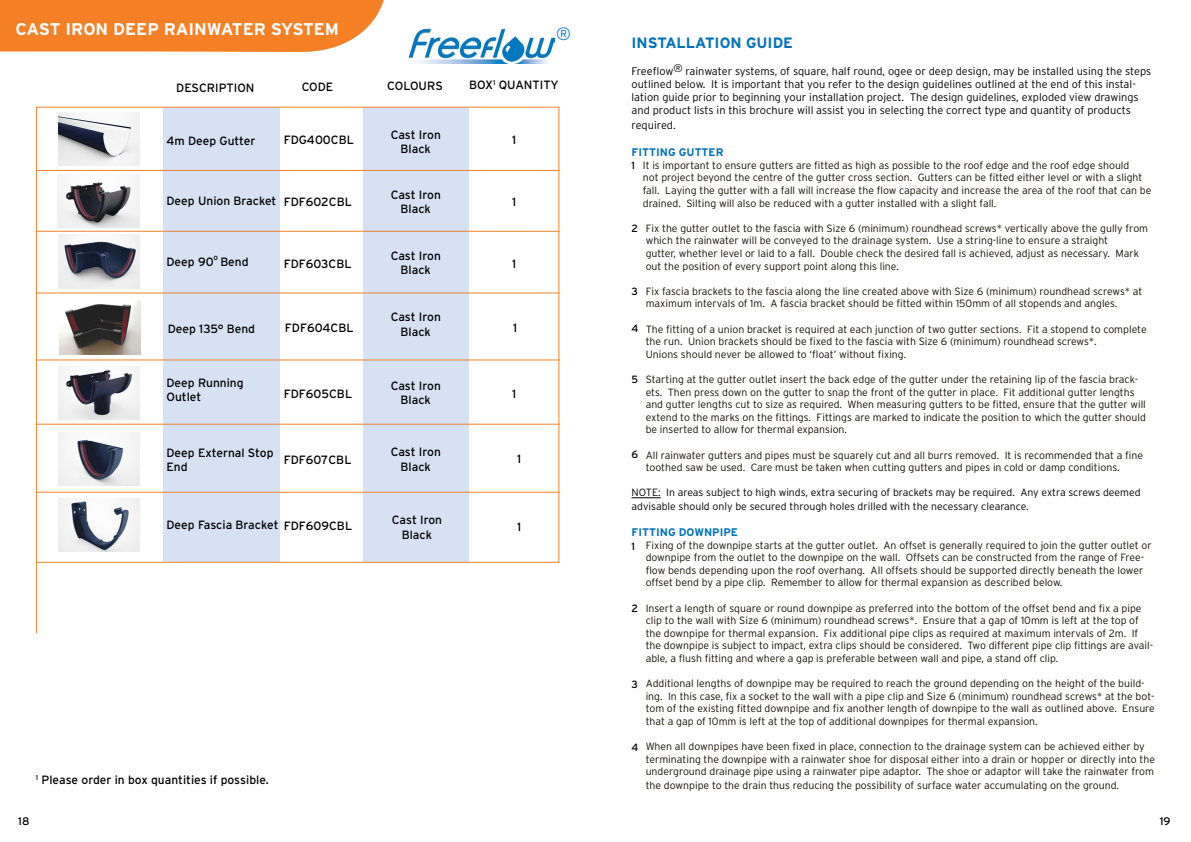
<style>
.page{position:relative;width:1191px;height:842px;background:#fff}
.page>*{position:absolute;margin:0;border:0;box-sizing:border-box;transform-origin:0 0}
.t1{font:300 17.8px "Interstate";color:#0079c2}
.t2{font:700 17px "Interstate";color:#fff}
.t3{font:700 15px "Interstate";color:#0071b9}
.t4{font:12px/14.4px "Interstate";color:#000;text-align:center}
.t5{font:300 11px/13.2px "Interstate";color:#000}
.t6{font:700 11px "Interstate";color:#0071b9}
.t7{font:11px "Interstate";color:#000}
.t8{font:300 10.5px/12.6px "Interstate";color:#141006}
.t9{font:300 10.5px/13.2px "Interstate";color:#000}
.t10{font:10.5px "Interstate";color:#000}
.t11{font:8px "Interstate";color:#000}
</style>
<div class="page">
<svg style="left:631px;top:498px;width:29px;height:1px"></svg>
<hr style="left:36px;top:107px;width:1px;height:526px;background:#f58229">
<img style="left:408px;top:28px;width:147px;height:35px">
<div style="left:0;top:0;width:384px;height:52px;background:#f58025"></div>
<div style="left:363px;top:107px;width:106px;height:455px;background:#d6e2f4"></div>
<div style="left:163px;top:107px;width:117px;height:455px;background:#d6e2f4"></div>
<hr style="left:36px;top:292px;width:523px;height:1px;background:#f58229">
<hr style="left:36px;top:231px;width:523px;height:1px;background:#f58229">
<hr style="left:36px;top:107px;width:523px;height:1px;background:#f58229">
<hr style="left:36px;top:424px;width:523px;height:1px;background:#f58229">
<hr style="left:36px;top:359px;width:523px;height:1px;background:#f58229">
<hr style="left:36px;top:492px;width:523px;height:1px;background:#f58229">
<hr style="left:36px;top:562px;width:523px;height:1px;background:#f58229">
<hr style="left:36px;top:170px;width:523px;height:1px;background:#f58229">
<hr style="left:558px;top:107px;width:1px;height:456px;background:#f58229">
<img style="left:58px;top:174px;width:81px;height:54px">
<img style="left:58px;top:235px;width:81px;height:54px">
<img style="left:59px;top:366px;width:80px;height:54px">
<img style="left:59px;top:432px;width:80px;height:54px">
<img style="left:59px;top:498px;width:80px;height:54px">
<img style="left:59px;top:112px;width:80px;height:54px">
<img style="left:60px;top:300px;width:80px;height:54px">
<h2 class="t2" style="left:16px;top:20px;width:325px">CAST IRON DEEP RAINWATER SYSTEM</h2>
<h1 class="t1" style="left:556px;top:24px;width:16px">®</h1>
<p class="t4" style="left:176px;top:80px;width:80px">DESCRIPTION</p>
<p class="t4" style="left:302px;top:79px;width:33px">CODE</p>
<p class="t4" style="left:387px;top:79px;width:57px">COLOURS</p>
<p class="t4" style="left:469px;top:78px;width:91px">BOX<sup>1</sup> QUANTITY</p>
<p class="t4" style="left:391px;top:127px;width:52px">Cast Iron<br>Black</p>
<p class="t4" style="left:391px;top:187px;width:52px">Cast Iron<br>Black</p>
<p class="t4" style="left:391px;top:248px;width:52px">Cast Iron<br>Black</p>
<p class="t4" style="left:391px;top:310px;width:52px">Cast Iron<br>Black</p>
<p class="t4" style="left:166px;top:133px;width:90px">4m Deep Gutter</p>
<p class="t4" style="left:284px;top:132px;width:72px">FDG400CBL</p>
<p class="t4" style="left:512px;top:133px;width:6px">1</p>
<p class="t4" style="left:166px;top:194px;width:187px">Deep Union Bracket FDF602CBL</p>
<p class="t4" style="left:512px;top:194px;width:6px">1</p>
<p class="t4" style="left:166px;top:255px;width:49px">Deep 90</p>
<p class="t11" style="left:214px;top:253px;width:6px">o</p>
<p class="t4" style="left:220px;top:255px;width:30px">Bend</p>
<p class="t4" style="left:284px;top:256px;width:70px">FDF603CBL</p>
<p class="t4" style="left:512px;top:256px;width:6px">1</p>
<p class="t4" style="left:168px;top:321px;width:89px">Deep 135° Bend</p>
<p class="t4" style="left:285px;top:320px;width:70px">FDF604CBL</p>
<p class="t4" style="left:513px;top:321px;width:6px">1</p>
<p class="t4" style="left:166px;top:375px;width:79px;text-align:left">Deep Running<br>Outlet</p>
<p class="t4" style="left:284px;top:386px;width:70px">FDF605CBL</p>
<p class="t4" style="left:512px;top:386px;width:6px">1</p>
<p class="t4" style="left:391px;top:378px;width:52px">Cast Iron<br>Black</p>
<p class="t4" style="left:391px;top:445px;width:52px">Cast Iron<br>Black</p>
<p class="t4" style="left:166px;top:445px;width:109px;text-align:left">Deep External Stop<br>End</p>
<p class="t4" style="left:284px;top:452px;width:69px">FDF607CBL</p>
<p class="t4" style="left:517px;top:451px;width:6px">1</p>
<p class="t4" style="left:392px;top:513px;width:52px">Cast Iron<br>Black</p>
<p class="t4" style="left:166px;top:518px;width:187px">Deep Fascia Bracket FDF609CBL</p>
<p class="t4" style="left:517px;top:519px;width:6px">1</p>
<p class="t4" style="left:36px;top:773px;width:234px"><sup>1</sup> Please order in box quantities if possible.</p>
<h3 class="t3" style="left:631px;top:34px;width:16px">INSTALLATION</h3>
<h3 class="t3" style="left:746px;top:34px;width:21px">GUIDE</h3>
<p class="t5" style="left:631px;top:64px;width:521px">Freeflow® rainwater systems, of square, half round, ogee or deep design, may be installed using the steps outlined below. It is important that you refer to the design guidelines outlined at the end of this instal&shy;lation guide prior to beginning your installation project. The design guidelines, exploded view drawings and product lists in this brochure will assist you in selecting the correct type and quantity of products</p>
<p class="t5" style="left:631px;top:118px;width:46px">required.</p>
<p class="t6" style="left:631px;top:146px;width:14px">FITTING</p>
<p class="t6" style="left:679px;top:146px;width:16px">GUTTER</p>
<p class="t8" style="left:643px;top:159px;width:510px">It is important to ensure gutters are fitted as high as possible to the roof edge and the roof edge should<br>not project beyond the centre of the gutter cross section. Gutters can be fitted either level or with a slight fall. Laying the gutter with a fall will increase the flow capacity and increase the area of the roof that can be drained. Silting will also be reduced with a gutter installed with a slight fall.</p>
<p class="t8" style="left:645px;top:222px;width:504px">Fix the gutter outlet to the fascia with Size 6 (minimum) roundhead screws* vertically above the gully from which the rainwater will be conveyed to the drainage system. Use a string-line to ensure a straight<br>gutter, whether level or laid to a fall. Double check the desired fall is achieved, adjust as necessary. Mark out the position of every support point along this line.</p>
<p class="t8" style="left:645px;top:285px;width:498px">Fix fascia brackets to the fascia along the line created above with Size 6 (minimum) roundhead screws* at maximum intervals of 1m. A fascia bracket should be fitted within 150mm of all stopends and angles.</p>
<p class="t8" style="left:645px;top:322px;width:502px">The fitting of a union bracket is required at each junction of two gutter sections. Fit a stopend to complete the run. Union brackets should be fixed to the fascia with Size 6 (minimum) roundhead screws*.<br>Unions should never be allowed to ‘float’ without fixing.</p>
<p class="t8" style="left:645px;top:373px;width:502px">Starting at the gutter outlet insert the back edge of the gutter under the retaining lip of the fascia brack&shy;ets. Then press down on the gutter to snap the front of the gutter in place. Fit additional gutter lengths and gutter lengths cut to size as required. When measuring gutters to be fitted, ensure that the gutter will extend to the marks on the fittings. Fittings are marked to indicate the position to which the gutter should be inserted to allow for thermal expansion.</p>
<p class="t8" style="left:645px;top:448px;width:499px">All rainwater gutters and pipes must be squarely cut and all burrs removed. It is recommended that a fine toothed saw be used. Care must be taken when cutting gutters and pipes in cold or damp conditions.</p>
<p class="t9" style="left:631px;top:486px;width:511px">NOTE: In areas subject to high winds, extra securing of brackets may be required. Any extra screws deemed advisable should only be secured through holes drilled with the necessary clearance.</p>
<p class="t6" style="left:631px;top:526px;width:14px">FITTING</p>
<p class="t6" style="left:679px;top:526px;width:16px">DOWNPIPE</p>
<p class="t8" style="left:645px;top:538px;width:507px">Fixing of the downpipe starts at the gutter outlet. An offset is generally required to join the gutter outlet or downpipe from the outlet to the downpipe on the wall. Offsets can be constructed from the range of Free&shy;flow bends depending upon the roof overhang. All offsets should be supported directly beneath the lower offset bend by a pipe clip. Remember to allow for thermal expansion as described below.</p>
<p class="t8" style="left:645px;top:601px;width:509px">Insert a length of square or round downpipe as preferred into the bottom of the offset bend and fix a pipe clip to the wall with Size 6 (minimum) roundhead screws*. Ensure that a gap of 10mm is left at the top of the downpipe for thermal expansion. Fix additional pipe clips as required at maximum intervals of 2m. If the downpipe is subject to impact, extra clips should be considered. Two different pipe clip fittings are avail&shy;able, a flush fitting and where a gap is preferable between wall and pipe, a stand off clip.</p>
<p class="t8" style="left:645px;top:677px;width:511px">Additional lengths of downpipe may be required to reach the ground depending on the height of the build&shy;ing. In this case, fix a socket to the wall with a pipe clip and Size 6 (minimum) roundhead screws* at the bot&shy;tom of the existing fitted downpipe and fix another length of downpipe to the wall as outlined above. Ensure that a gap of 10mm is left at the top of additional downpipes for thermal expansion.</p>
<p class="t8" style="left:645px;top:740px;width:511px">When all downpipes have been fixed in place, connection to the drainage system can be achieved either by terminating the downpipe with a rainwater shoe for disposal either into a drain or hopper or directly into the underground drainage pipe using a rainwater pipe adaptor. The shoe or adaptor will take the rainwater from the downpipe to the drain thus reducing the possibility of surface water accumulating on the ground.</p>
<p class="t10" style="left:631px;top:159px;width:5px">1</p>
<p class="t10" style="left:631px;top:222px;width:8px">2</p>
<p class="t10" style="left:631px;top:285px;width:8px">3</p>
<p class="t10" style="left:631px;top:323px;width:9px">4</p>
<p class="t10" style="left:631px;top:373px;width:8px">5</p>
<p class="t10" style="left:631px;top:449px;width:8px">6</p>
<p class="t10" style="left:631px;top:540px;width:5px">1</p>
<p class="t10" style="left:631px;top:603px;width:8px">2</p>
<p class="t10" style="left:631px;top:678px;width:8px">3</p>
<p class="t10" style="left:631px;top:741px;width:9px">4</p>
<p class="t7" style="left:18px;top:815px;width:13px">18</p>
<p class="t7" style="left:1159px;top:815px;width:12px">19</p>
</div>
